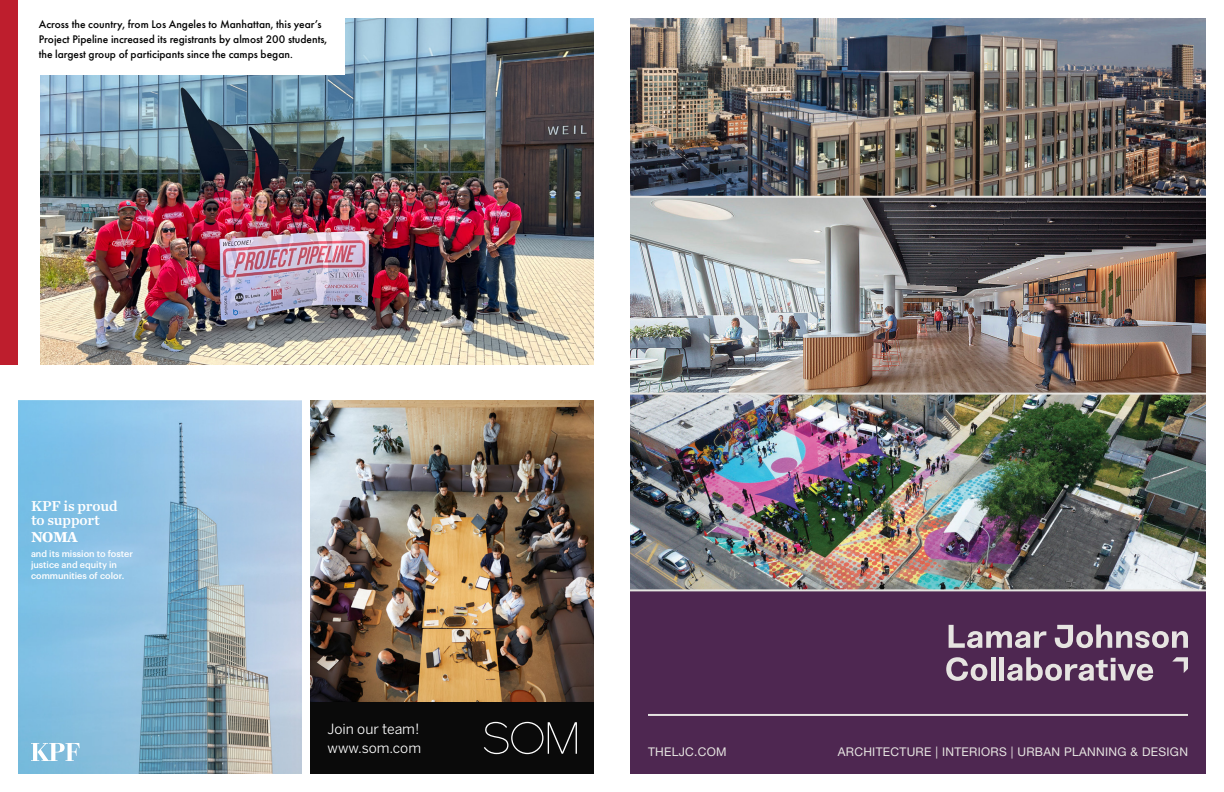
<style>
.page{position:relative;width:1224px;height:792px;background:#fff}
.page>*{position:absolute;margin:0;border:0;box-sizing:border-box;transform-origin:0 0}
.t1{font:15px/14px "Chronicle Text G1 Semi";letter-spacing:-.01em;color:#fff}
.t2{font:700 15px "Chronicle Text G1";color:#fff}
.t3{font:14px/19px "Benton Sans";color:#fff}
.t4{font:12px "Helvetica Neue LT Pro";letter-spacing:.025em;color:#e6e4e1}
.t5{font:500 11.5px/15px "Futura PT";color:#000}
.t6{font:500 9px/11px "Graphik";color:#fff}
</style>
<div class="page">
<img style="left:18px;top:400px;width:284px;height:374px">
<svg style="left:31px;top:743px;width:49px;height:18px"></svg>
<div style="left:0;top:0;width:18px;height:364px;background:#be1e2d"></div>
<div style="left:630px;top:18px;width:576px;height:756px;background:#4e2751"></div>
<svg style="left:949px;top:625px;width:97px;height:23px"></svg>
<svg style="left:946px;top:657px;width:41px;height:24px"></svg>
<hr style="left:991px;top:657px;width:4px;height:24px;background:#e6e4e1">
<div style="left:999px;top:657px;width:5px;height:24px;background:#e6e4e1"></div>
<svg style="left:1007px;top:657px;width:146px;height:24px"></svg>
<svg style="left:1055px;top:625px;width:133px;height:23px"></svg>
<svg style="left:1172px;top:657px;width:16px;height:16px"></svg>
<hr style="left:648px;top:714px;width:540px;height:2px;background:#e6e4e1">
<img style="left:630px;top:18px;width:576px;height:178px">
<img style="left:630px;top:198px;width:576px;height:195px">
<img style="left:630px;top:395px;width:576px;height:194px">
<hr style="left:630px;top:196px;width:576px;height:2px;background:#e6e4e1">
<hr style="left:630px;top:393px;width:576px;height:2px;background:#e6e4e1">
<hr style="left:630px;top:589px;width:576px;height:2px;background:#e6e4e1">
<img style="left:40px;top:18px;width:554px;height:347px">
<div style="left:31px;top:11px;width:314px;height:64px;background:#fff"></div>
<div style="left:310px;top:702px;width:284px;height:72px;background:#0a0a0a"></div>
<img style="left:310px;top:400px;width:284px;height:302px">
<svg style="left:484px;top:722px;width:93px;height:32px"></svg>
<p class="t5" style="left:39px;top:17px;width:290px">Across the country, from Los Angeles to Manhattan, this year’s<br>Project Pipeline increased its registrants by almost 200 students, the largest group of participants since the camps began.</p>
<h1 class="t1" style="left:31px;top:499px;width:88px">KPF is proud to support</h1>
<h1 class="t2" style="left:31px;top:525px;width:48px">NOMA</h1>
<p class="t6" style="left:31px;top:547px;width:103px">and its mission to foster justice and equity in communities of color.</p>
<p class="t3" style="left:328px;top:719px;width:95px">Join our team! www.som.com</p>
<p class="t4" style="left:648px;top:744px;width:80px">THELJC.COM</p>
<p class="t4" style="left:838px;top:744px;width:352px">ARCHITECTURE | INTERIORS | URBAN PLANNING &amp; DESIGN</p>
</div>
